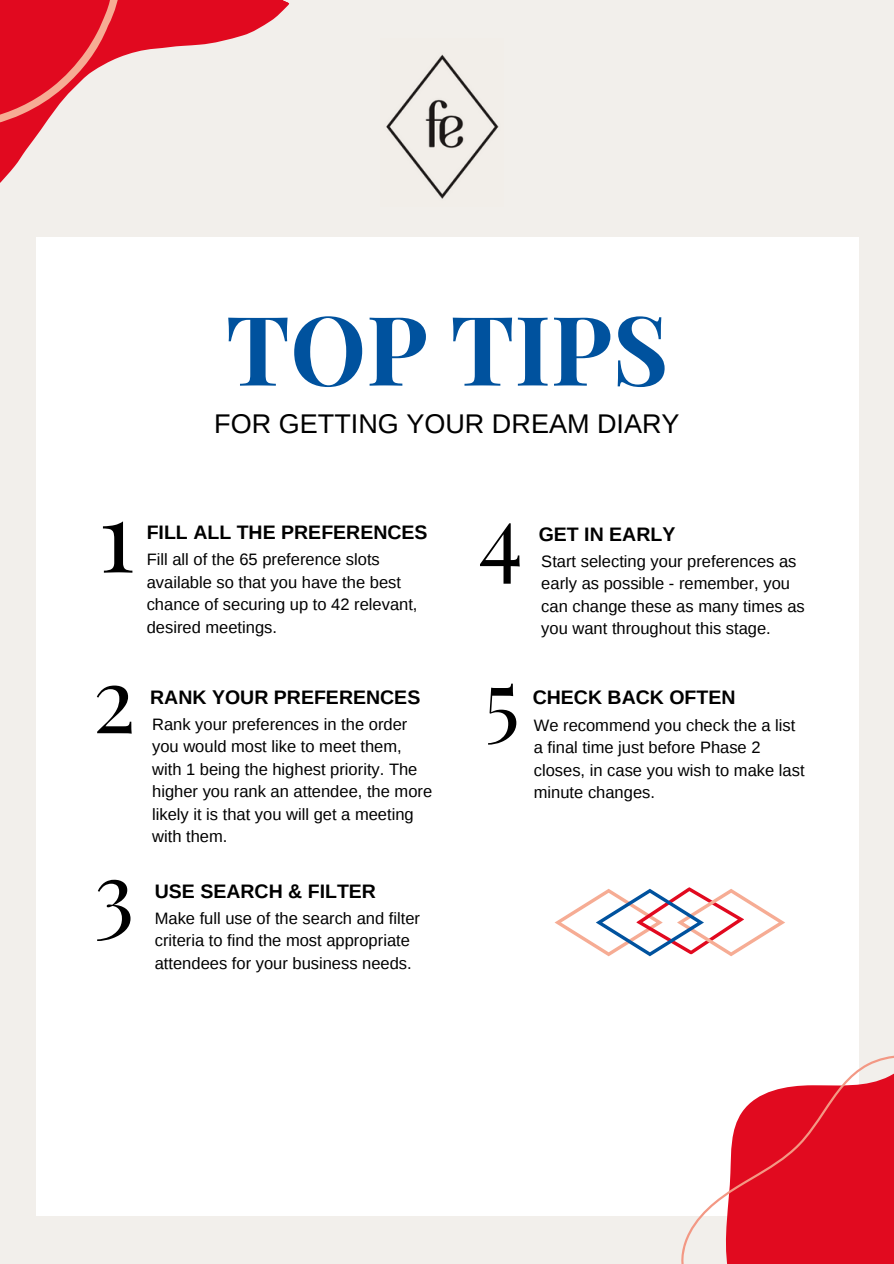
<style>
.page{position:relative;width:894px;height:1264px;background:#fff}
.page>*{position:absolute;margin:0;border:0;box-sizing:border-box;transform-origin:0 0}
.t1{font:97.5px "Playfair Display";color:#000}
.t2{font:700 96.15px "Playfair Display";color:#00529e}
.t3{font:90px "Playfair Display";color:#000}
.t4{font:85.5px "Playfair Display";color:#000}
.t5{font:27px "Liberation Sans";color:#000}
.t6{font:700 19.5px "Liberation Sans";color:#000}
.t7{font:16.5px/22.5px "Liberation Sans";color:#000}
</style>
<div class="page">
<div style="left:0;top:0;width:893px;height:1263px;background:#f2efeb"></div>
<div style="left:36px;top:334px;width:822px;height:882px;background:#fff"></div>
<svg style="left:681px;top:1044px;width:212px;height:219px;fill:#e10a1f"></svg>
<svg style="left:36px;top:0;width:254px;height:238px"></svg>
<svg style="left:0;top:0;width:195px;height:190px"></svg>
<div style="left:36px;top:238px;width:822px;height:147px;background:#fff"></div>
<img style="left:386px;top:54px;width:113px;height:145px">
<svg style="left:554px;top:887px;width:231px;height:69px"></svg>
<p class="t2" style="left:226px;top:281px;width:444px">TOP TIPS</p>
<p class="t5" style="left:214px;top:408px;width:466px">FOR GETTING YOUR DREAM DIARY</p>
<p class="t1" style="left:98px;top:467px;width:38px">1</p>
<p class="t6" style="left:147px;top:522px;width:282px">FILL ALL THE PREFERENCES</p>
<p class="t7" style="left:147px;top:548px;width:272px">Fill all of the 65 preference slots available so that you have the best chance of securing up to 42 relevant, desired meetings.</p>
<p class="t3" style="left:92px;top:635px;width:45px">2</p>
<p class="t3" style="left:94px;top:830px;width:42px">3</p>
<p class="t6" style="left:150px;top:686px;width:271px">RANK YOUR PREFERENCES</p>
<p class="t7" style="left:152px;top:712px;width:281px">Rank your preferences in the order you would most like to meet them, with 1 being the highest priority. The higher you rank an attendee, the more likely it is that you will get a meeting with them.</p>
<p class="t6" style="left:155px;top:879px;width:223px">USE SEARCH &amp; FILTER</p>
<p class="t7" style="left:155px;top:906px;width:267px">Make full use of the search and filter criteria to find the most appropriate attendees for your business needs.</p>
<p class="t3" style="left:478px;top:473px;width:46px">4</p>
<p class="t6" style="left:538px;top:523px;width:138px">GET IN EARLY</p>
<p class="t7" style="left:541px;top:550px;width:265px">Start selecting your preferences as early as possible - remember, you can change these as many times as you want throughout this stage.</p>
<p class="t4" style="left:484px;top:639px;width:37px">5</p>
<p class="t6" style="left:532px;top:686px;width:204px">CHECK BACK OFTEN</p>
<p class="t7" style="left:533px;top:713px;width:272px">We recommend you check the a list a final time just before Phase 2 closes, in case you wish to make last minute changes.</p>
</div>
